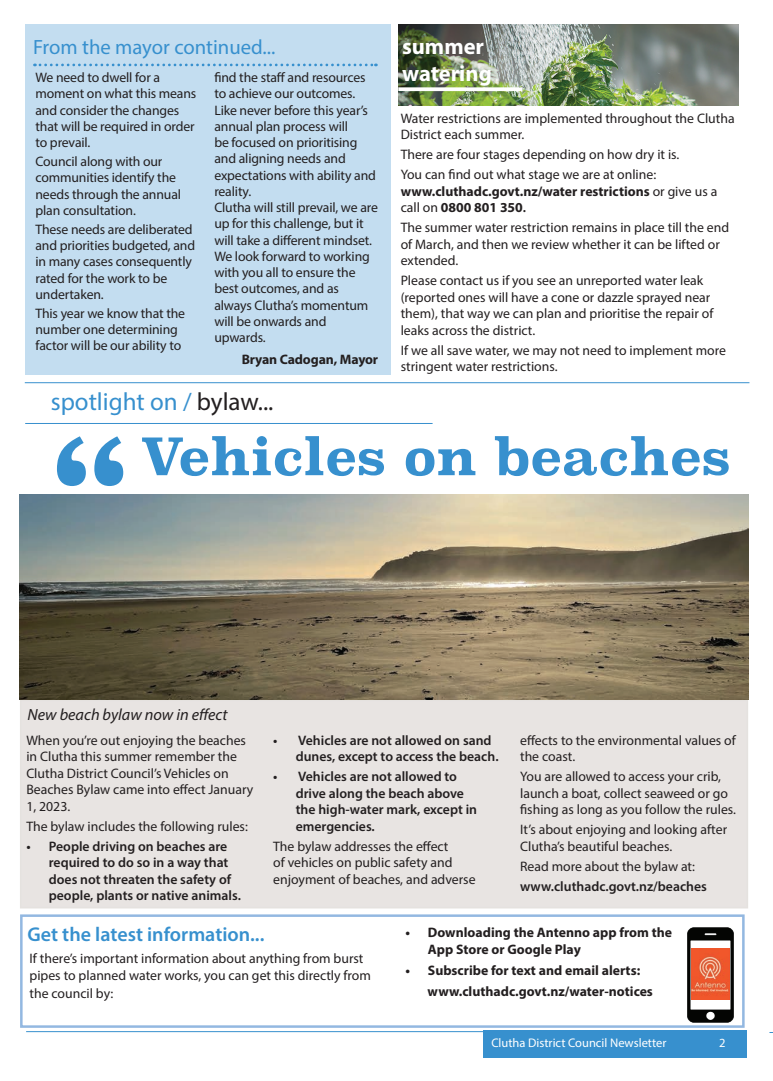
<style>
.page{position:relative;width:773px;height:1081px;background:#fff}
.page>*{position:absolute;margin:0;border:0;box-sizing:border-box;transform-origin:0 0}
.t1{font:700 154.5px "Superclarendon Rg";color:#3790ce}
.t2{font:700 51.25px "Superclarendon Rg";color:#3790ce}
.t3{font:25px "Myriad Pro";color:#3790ce}
.t4{font:700 22.5px/27px "Myriad Pro";color:#fff}
.t5{font:20.62px "Myriad Pro";color:#3790ce}
.t6{font:600 20px "Myriad Pro";color:#3790ce}
.t7{font:italic 16.25px "Myriad Pro";color:#231f20}
.t8{font:13.75px/16.2px "Myriad Pro";color:#231f20}
.t9{font:600 13.75px/16.5px "Myriad Pro";color:#231f20}
.t10{font:700 13.75px/16.5px "Myriad Pro";color:#231f20}
.t11{font:12.5px "Myriad Pro";color:#fff}
.s1{font-weight:400}
.s2{font-weight:600}
.s3{color:#231f20}
</style>
<div class="page">
<div style="left:20px;top:914px;width:724px;height:114px;border:2px solid #93b8e1"></div>
<div style="left:483px;top:1030px;width:263px;height:28px;background:#3790ce"></div>
<hr style="left:26px;top:1031px;width:464px;height:1px;background:#3790ce">
<hr style="left:25px;top:382px;width:724px;height:1px;background:#3790ce">
<div style="left:20px;top:699px;width:728px;height:209px;background:#e8e4e2"></div>
<img style="left:19px;top:494px;width:729px;height:206px">
<hr style="left:25px;top:423px;width:407px;height:1px;background:#3790ce">
<div style="left:25px;top:25px;width:365px;height:350px;background:#c3ddf0"></div>
<svg style="left:34px;top:64px;width:342px;height:2px"></svg>
<img style="left:398px;top:25px;width:340px;height:80px">
<svg style="left:398px;top:87px;width:124px;height:4px"></svg>
<img style="left:687px;top:927px;width:46px;height:95px">
<img style="left:691px;top:948px;width:38px;height:52px">
<h3 class="t5" style="left:33px;top:35px;width:244px">From the mayor continued...</h3>
<h3 class="t4" style="left:402px;top:32px;width:91px">summer watering</h3>
<p class="t8" style="left:35px;top:69px;width:162px">We need to dwell for a moment on what this means and consider the changes that will be required in order to prevail.</p>
<p class="t8" style="left:35px;top:153px;width:147px">Council along with our communities identify the needs through the annual plan consultation.</p>
<p class="t8" style="left:35px;top:221px;width:161px">These needs are deliberated and priorities budgeted, and in many cases consequently rated for the work to be undertaken.</p>
<p class="t8" style="left:35px;top:305px;width:151px">This year we know that the number one determining factor will be our ability to</p>
<p class="t8" style="left:214px;top:69px;width:165px">find the staff and resources to achieve our outcomes.<br>Like never before this year’s annual plan process will<br>be focused on prioritising and aligning needs and expectations with ability and reality.<br>Clutha will still prevail, we are up for this challenge, but it will take a different mindset.<br>We look forward to working with you all to ensure the best outcomes, and as always Clutha’s momentum will be onwards and upwards.</p>
<p class="t10" style="left:241px;top:351px;width:138px">Bryan Cadogan, Mayor</p>
<p class="t8" style="left:400px;top:109px;width:335px">Water restrictions are implemented throughout the Clutha<br>District each summer.</p>
<p class="t8" style="left:400px;top:144px;width:280px;line-height:20px">There are four stages depending on how dry it is.<br>You can find out what stage we are at online:</p>
<p class="t10" style="left:400px;top:182px;width:318px">www.cluthadc.govt.nz/water restrictions <span class="s1">or give us a call on</span> 0800 801 350<span class="s2">.</span></p>
<p class="t8" style="left:400px;top:219px;width:330px">The summer water restriction remains in place till the end of March, and then we review whether it can be lifted or extended.</p>
<p class="t8" style="left:400px;top:272px;width:314px">Please contact us if you see an unreported water leak (reported ones will have a cone or dazzle sprayed near them), that way we can plan and prioritise the repair of leaks across the district.</p>
<p class="t8" style="left:400px;top:342px;width:327px">If we all save water, we may not need to implement more stringent water restrictions.</p>
<h3 class="t3" style="left:51px;top:386px;width:224px">spotlight on / <span class="s3">bylaw...</span></h3>
<h1 class="t1" style="left:51px;top:409px;width:80px">“</h1>
<h2 class="t2" style="left:140px;top:426px;width:592px">Vehicles on beaches</h2>
<p class="t7" style="left:28px;top:704px;width:201px">New beach bylaw now in effect</p>
<p class="t8" style="left:26px;top:732px;width:228px">When you’re out enjoying the beaches in Clutha this summer remember the<br>Clutha District Council’s Vehicles on<br>Beaches Bylaw came into effect January<br>1, 2023.</p>
<p class="t8" style="left:26px;top:818px;width:223px">The bylaw includes the following rules:</p>
<p class="t9" style="left:49px;top:838px;width:193px;text-indent:-22px">• People driving on beaches are required to do so in a way that does not threaten the safety of people, plants or native animals.</p>
<p class="t9" style="left:296px;top:731px;width:204px;text-indent:-22px">• Vehicles are not allowed on sand dunes, except to access the beach.</p>
<p class="t9" style="left:296px;top:768px;width:183px;text-indent:-22px">• Vehicles are not allowed to drive along the beach above the high-water mark, except in emergencies.</p>
<p class="t8" style="left:273px;top:838px;width:204px">The bylaw addresses the effect<br>of vehicles on public safety and enjoyment of beaches, and adverse</p>
<p class="t8" style="left:520px;top:732px;width:217px">effects to the environmental values of the coast.</p>
<p class="t8" style="left:520px;top:768px;width:217px">You are allowed to access your crib, launch a boat, collect seaweed or go fishing as long as you follow the rules.</p>
<p class="t8" style="left:520px;top:821px;width:208px">It’s about enjoying and looking after<br>Clutha’s beautiful beaches.</p>
<p class="t8" style="left:520px;top:858px;width:176px">Read more about the bylaw at:</p>
<p class="t9" style="left:520px;top:878px;width:188px">www.cluthadc.govt.nz/beaches</p>
<h3 class="t6" style="left:27px;top:921px;width:238px">Get the latest information...</h3>
<p class="t8" style="left:30px;top:949px;width:343px;line-height:17.5px">If there’s important information about anything from burst pipes to planned water works, you can get this directly from the council by:</p>
<p class="t10" style="left:428px;top:923px;width:245px;line-height:17.5px;text-indent:-22px">• Downloading the Antenno app from the<br>App Store or Google Play</p>
<p class="t10" style="left:427px;top:959px;width:227px;line-height:21px;text-indent:-22px">• Subscribe for text and email alerts: www.cluthadc.govt.nz/water-notices</p>
<p class="t11" style="left:491px;top:1035px;width:177px">Clutha District Council Newsletter</p>
<p class="t11" style="left:719px;top:1035px;width:8px">2</p>
</div>
